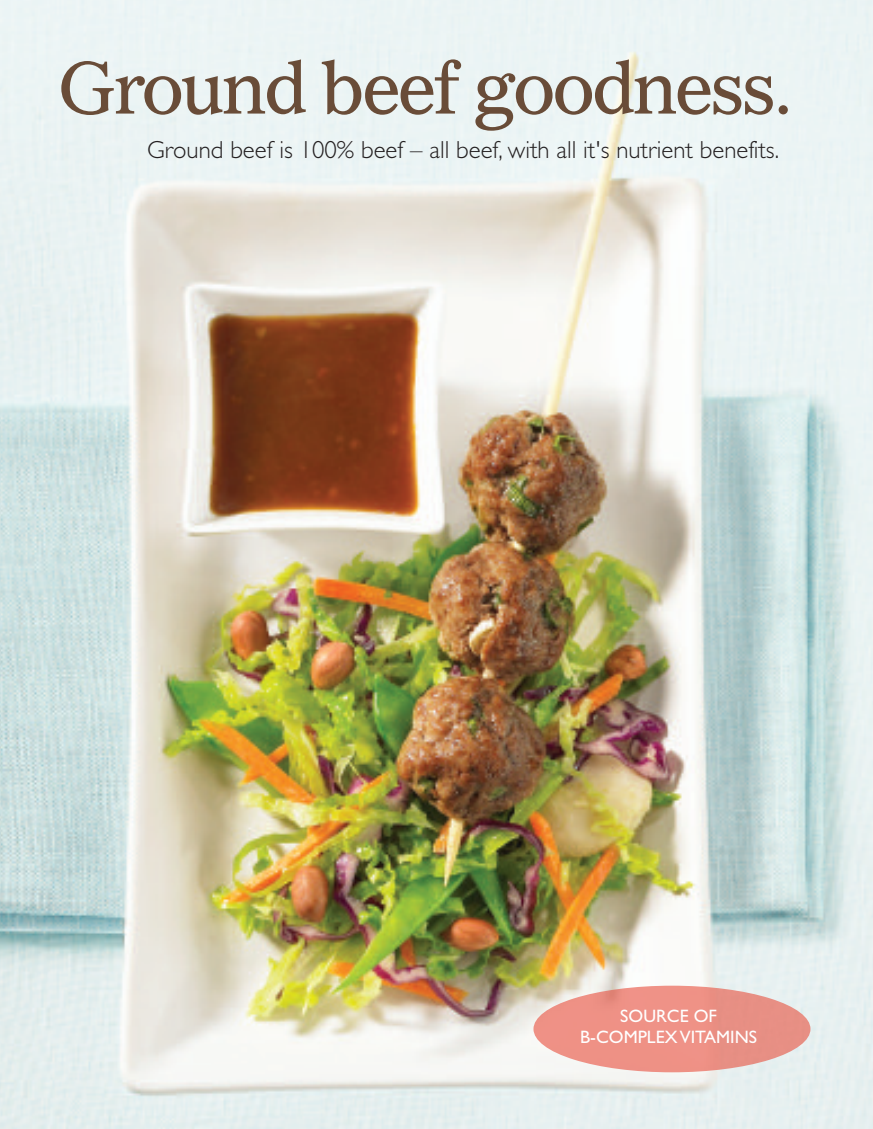
<style>
.page{position:relative;width:873px;height:1129px;background:#fff}
.page>*{position:absolute;margin:0;border:0;box-sizing:border-box;transform-origin:0 0}
.t1{font:72px "Gazette LT Std";letter-spacing:-.045em;color:#694c38}
.t2{font:300 24.75px "Gill Sans";color:#231f20}
.t3{font:18px/21.6px "Gill Sans";color:#fff;text-align:center}
</style>
<div class="page">
<img style="left:0;top:0;width:873px;height:1129px">
<img style="left:533px;top:985px;width:277px;height:87px">
<h1 class="t1" style="left:58px;top:59px;width:736px">Ground beef goodness.</h1>
<p class="t2" style="left:147px;top:134px;width:633px">Ground beef is 100% beef – all beef, with all it's nutrient benefits.</p>
<p class="t3" style="left:580px;top:1004px;width:178px">SOURCE OF<br>B-COMPLEXVITAMINS</p>
</div>
